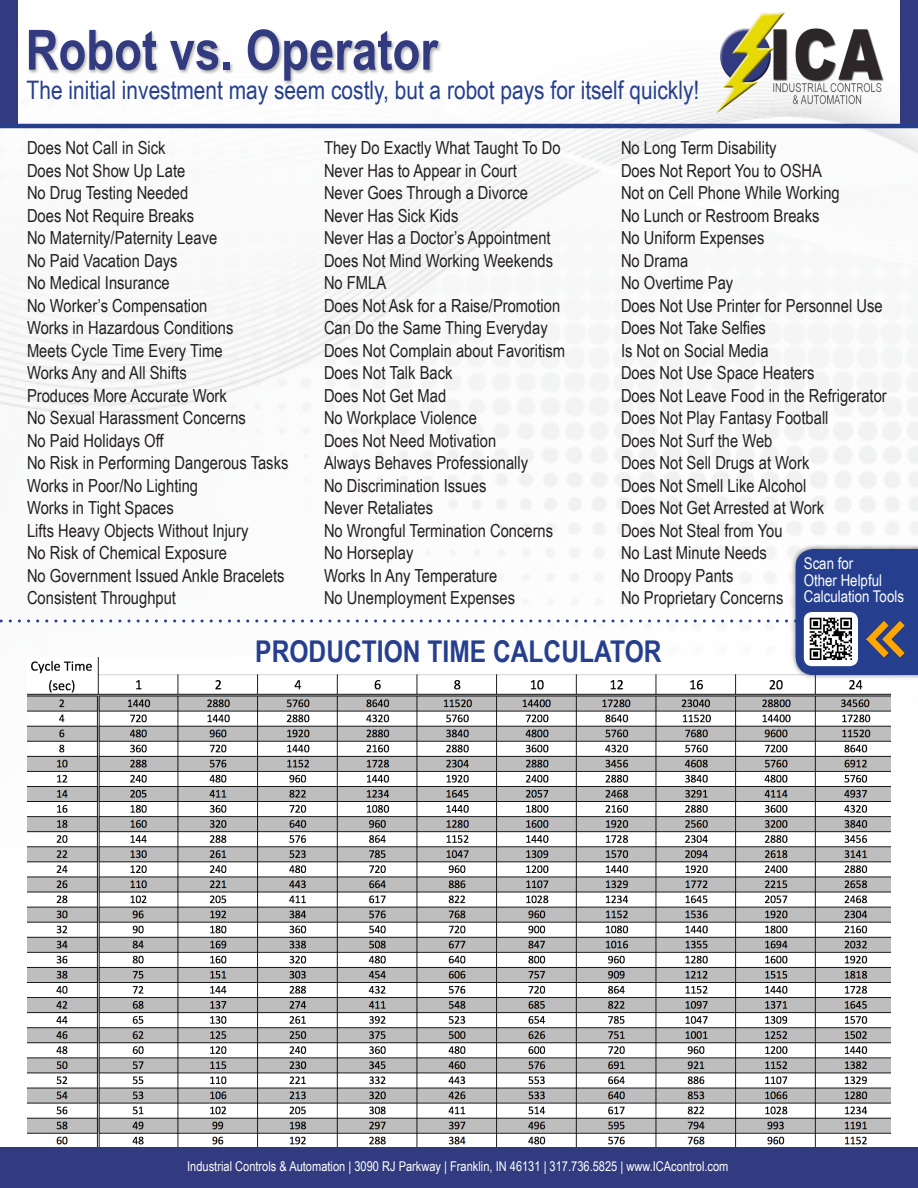
<style>
.page{position:relative;width:918px;height:1188px;background:#fff}
.page>*{position:absolute;margin:0;border:0;box-sizing:border-box;transform-origin:0 0}
.t1{font:700 55.5px "Arial Narrow";color:#323b7f}
.t2{font:700 30px "Arial Narrow";color:#253f8e}
.t3{font:25.5px "Arial Narrow";color:#253f8e}
.t4{font:18px "Arial Narrow";color:#231f20}
.t5{font:16.2px "Arial Narrow";color:#fff}
.t6{font:13.5px "Arial Narrow";color:#fff}
</style>
<div class="page">
<div style="left:0;top:1148px;width:918px;height:40px;background:#323b7f"></div>
<div style="left:0;top:0;width:18px;height:126px;background:#323b7f"></div>
<div style="left:28px;top:28px;width:415px;height:57px;background:#231f20;opacity:.35"></div>
<div style="left:900px;top:0;width:18px;height:126px;background:#323b7f"></div>
<img style="left:682px;top:12px;width:218px;height:112px">
<hr style="left:0;top:124px;width:918px;height:4px;background:#253f8e">
<img style="left:27px;top:675px;width:864px;height:471px">
<div style="left:791px;top:544px;width:127px;height:136px;background:#231f20;opacity:.55"></div>
<svg style="left:0;top:549px;width:918px;height:126px"></svg>
<img style="left:803px;top:611px;width:56px;height:56px">
<div style="left:802px;top:610px;width:57px;height:58px;border:2px solid #253f8e;border-radius:9px"></div>
<img style="left:867px;top:620px;width:38px;height:38px">
<div style="left:414px;top:657px;width:158px;height:16px;background:#fff"></div>
<p class="t1" style="left:26px;top:8px;width:414px">Robot vs. Operator</p>
<p class="t3" style="left:27px;top:72px;width:674px">The initial investment may seem costly, but a robot pays for itself quickly!</p>
<p class="t4" style="left:27px;top:135px;width:140px">Does Not Call in Sick</p>
<p class="t4" style="left:27px;top:157px;width:160px">Does Not Show Up Late</p>
<p class="t4" style="left:27px;top:180px;width:163px">No Drug Testing Needed</p>
<p class="t4" style="left:27px;top:202px;width:169px">Does Not Require Breaks</p>
<p class="t4" style="left:27px;top:225px;width:192px">No Maternity/Paternity Leave</p>
<p class="t4" style="left:27px;top:247px;width:152px">No Paid Vacation Days</p>
<p class="t4" style="left:27px;top:270px;width:144px">No Medical Insurance</p>
<p class="t4" style="left:27px;top:292px;width:182px">No Worker’s Compensation</p>
<p class="t4" style="left:27px;top:315px;width:208px">Works in Hazardous Conditions</p>
<p class="t4" style="left:27px;top:337px;width:197px">Meets Cycle Time Every Time</p>
<p class="t4" style="left:27px;top:360px;width:161px">Works Any and All Shifts</p>
<p class="t4" style="left:27px;top:382px;width:201px">Produces More Accurate Work</p>
<p class="t4" style="left:27px;top:405px;width:221px">No Sexual Harassment Concerns</p>
<p class="t4" style="left:27px;top:427px;width:138px">No Paid Holidays Off</p>
<p class="t4" style="left:27px;top:450px;width:263px">No Risk in Performing Dangerous Tasks</p>
<p class="t4" style="left:27px;top:472px;width:173px">Works in Poor/No Lighting</p>
<p class="t4" style="left:27px;top:495px;width:148px">Works in Tight Spaces</p>
<p class="t4" style="left:27px;top:517px;width:223px">Lifts Heavy Objects Without Injury</p>
<p class="t4" style="left:27px;top:540px;width:202px">No Risk of Chemical Exposure</p>
<p class="t4" style="left:27px;top:562px;width:259px">No Government Issued Ankle Bracelets</p>
<p class="t4" style="left:27px;top:585px;width:151px">Consistent Throughput</p>
<p class="t4" style="left:324px;top:135px;width:238px">They Do Exactly What Taught To Do</p>
<p class="t4" style="left:324px;top:157px;width:194px">Never Has to Appear in Court</p>
<p class="t4" style="left:324px;top:180px;width:206px">Never Goes Through a Divorce</p>
<p class="t4" style="left:324px;top:202px;width:136px">Never Has Sick Kids</p>
<p class="t4" style="left:324px;top:225px;width:228px">Never Has a Doctor’s Appointment</p>
<p class="t4" style="left:324px;top:247px;width:231px">Does Not Mind Working Weekends</p>
<p class="t4" style="left:324px;top:270px;width:64px">No FMLA</p>
<p class="t4" style="left:324px;top:292px;width:238px">Does Not Ask for a Raise/Promotion</p>
<p class="t4" style="left:324px;top:315px;width:225px">Can Do the Same Thing Everyday</p>
<p class="t4" style="left:324px;top:337px;width:243px">Does Not Complain about Favoritism</p>
<p class="t4" style="left:324px;top:360px;width:130px">Does Not Talk Back</p>
<p class="t4" style="left:324px;top:382px;width:124px">Does Not Get Mad</p>
<p class="t4" style="left:324px;top:405px;width:154px">No Workplace Violence</p>
<p class="t4" style="left:324px;top:427px;width:174px">Does Not Need Motivation</p>
<p class="t4" style="left:324px;top:450px;width:206px">Always Behaves Professionally</p>
<p class="t4" style="left:324px;top:472px;width:164px">No Discrimination Issues</p>
<p class="t4" style="left:324px;top:495px;width:111px">Never Retaliates</p>
<p class="t4" style="left:324px;top:517px;width:231px">No Wrongful Termination Concerns</p>
<p class="t4" style="left:324px;top:540px;width:91px">No Horseplay</p>
<p class="t4" style="left:324px;top:562px;width:175px">Works In Any Temperature</p>
<p class="t4" style="left:324px;top:585px;width:193px">No Unemployment Expenses</p>
<p class="t4" style="left:621px;top:135px;width:157px">No Long Term Disability</p>
<p class="t4" style="left:621px;top:157px;width:203px">Does Not Report You to OSHA</p>
<p class="t4" style="left:621px;top:180px;width:220px">Not on Cell Phone While Working</p>
<p class="t4" style="left:621px;top:202px;width:200px">No Lunch or Restroom Breaks</p>
<p class="t4" style="left:621px;top:225px;width:145px">No Uniform Expenses</p>
<p class="t4" style="left:621px;top:247px;width:69px">No Drama</p>
<p class="t4" style="left:621px;top:270px;width:114px">No Overtime Pay</p>
<p class="t4" style="left:621px;top:292px;width:263px">Does Not Use Printer for Personnel Use</p>
<p class="t4" style="left:621px;top:315px;width:146px">Does Not Take Selfies</p>
<p class="t4" style="left:621px;top:337px;width:149px">Is Not on Social Media</p>
<p class="t4" style="left:621px;top:360px;width:195px">Does Not Use Space Heaters</p>
<p class="t4" style="left:621px;top:382px;width:267px">Does Not Leave Food in the Refrigerator</p>
<p class="t4" style="left:621px;top:405px;width:209px">Does Not Play Fantasy Football</p>
<p class="t4" style="left:621px;top:427px;width:153px">Does Not Surf the Web</p>
<p class="t4" style="left:621px;top:450px;width:190px">Does Not Sell Drugs at Work</p>
<p class="t4" style="left:621px;top:472px;width:187px">Does Not Smell Like Alcohol</p>
<p class="t4" style="left:621px;top:495px;width:205px">Does Not Get Arrested at Work</p>
<p class="t4" style="left:621px;top:517px;width:163px">Does Not Steal from You</p>
<p class="t4" style="left:621px;top:540px;width:148px">No Last Minute Needs</p>
<p class="t4" style="left:621px;top:562px;width:114px">No Droopy Pants</p>
<p class="t4" style="left:621px;top:585px;width:164px">No Proprietary Concerns</p>
<p class="t5" style="left:804px;top:552px;width:51px">Scan for</p>
<p class="t5" style="left:804px;top:568px;width:80px">Other Helpful</p>
<p class="t5" style="left:804px;top:585px;width:102px">Calculation Tools</p>
<p class="t2" style="left:255px;top:628px;width:408px">PRODUCTION TIME CALCULATOR</p>
<p class="t6" style="left:187px;top:1157px;width:543px">Industrial Controls &amp; Automation | 3090 RJ Parkway | Franklin, IN 46131 | 317.736.5825 | www.ICAcontrol.com</p>
</div>
